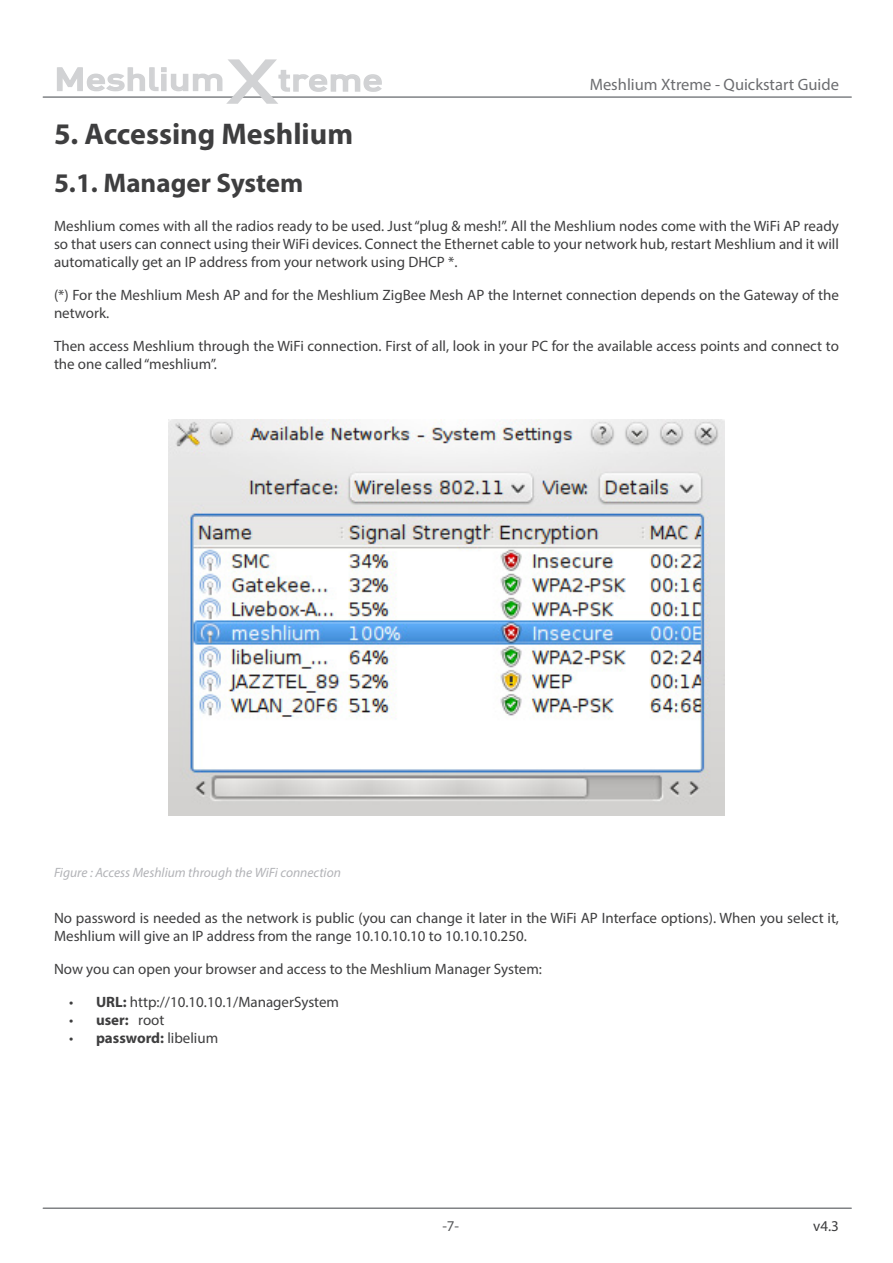
<style>
.page{position:relative;width:893px;height:1263px;background:#fff}
.page>*{position:absolute;margin:0;border:0;box-sizing:border-box;transform-origin:0 0}
.t1{font:500 31.2px "DIN";letter-spacing:-.01em;color:#d1d2d4;scale:1.25 1}
.t2{font:700 30px "Myriad Pro";color:#3e3e3f}
.t3{font:700 27px "Myriad Pro";color:#3e3e3f}
.t4{font:16.5px "Myriad Pro";color:#6c6d70}
.t5{font:15px/18px "Myriad Pro";color:#3e3e3f}
.t6{font:15px "Myriad Pro";color:#57585a}
.Ilustración{font:italic 13.5px "Myriad Pro";color:#b2b3b7}
.s1{font-size:62.25px}
.s2{font-weight:700}
</style>
<div class="page">
<hr style="left:43px;top:96px;width:808px;height:2px;background:#808285">
<hr style="left:43px;top:1207px;width:808px;height:2px;background:#808285">
<svg style="left:57px;top:67px;width:166px;height:25px"></svg>
<svg style="left:278px;top:70px;width:104px;height:22px"></svg>
<img style="left:169px;top:419px;width:555px;height:396px">
<h1 class="t1" style="left:54px;top:59px;width:265px">Meshlium<span class="s1">X</span>treme</h1>
<p class="t4" style="left:590px;top:74px;width:251px">Meshlium Xtreme - Quickstart Guide</p>
<p class="t2" style="left:54px;top:115px;width:301px">5. Accessing Meshlium</p>
<p class="t3" style="left:54px;top:165px;width:251px">5.1. Manager System</p>
<p class="t5" style="left:54px;top:217px;width:786px;text-align:justify">Meshlium comes with all the radios ready to be used. Just “plug &amp; mesh!”. All the Meshlium nodes come with the WiFi AP ready so that users can connect using their WiFi devices. Connect the Ethernet cable to your network hub, restart Meshlium and it will automatically get an IP address from your network using DHCP *.</p>
<p class="t5" style="left:54px;top:285px;width:787px">(*) For the Meshlium Mesh AP and for the Meshlium ZigBee Mesh AP the Internet connection depends on the Gateway of the network.</p>
<p class="t5" style="left:54px;top:336px;width:786px">Then access Meshlium through the WiFi connection. First of all, look in your PC for the available access points and connect to the one called “meshlium”.</p>
<p class="Ilustración" style="left:54px;top:864px;width:288px">Figure : Access Meshlium through the WiFi connection</p>
<p class="t5" style="left:54px;top:909px;width:787px">No password is needed as the network is public (you can change it later in the WiFi AP Interface options). When you select it,<br>Meshlium will give an IP address from the range 10.10.10.10 to 10.10.10.250.</p>
<p class="t5" style="left:54px;top:960px;width:490px">Now you can open your browser and access to the Meshlium Manager System:</p>
<p class="t5" style="left:69px;top:993px;width:272px">• <span class="s2">URL:</span> http://10.10.10.1/ManagerSystem</p>
<p class="t5" style="left:69px;top:1011px;width:97px">• <span class="s2">user:</span> root</p>
<p class="t5" style="left:69px;top:1029px;width:151px">• <span class="s2">password:</span> libelium</p>
<p class="t6" style="left:442px;top:1217px;width:18px">-7-</p>
<p class="t5" style="left:813px;top:1217px;width:27px">v4.3</p>
</div>
